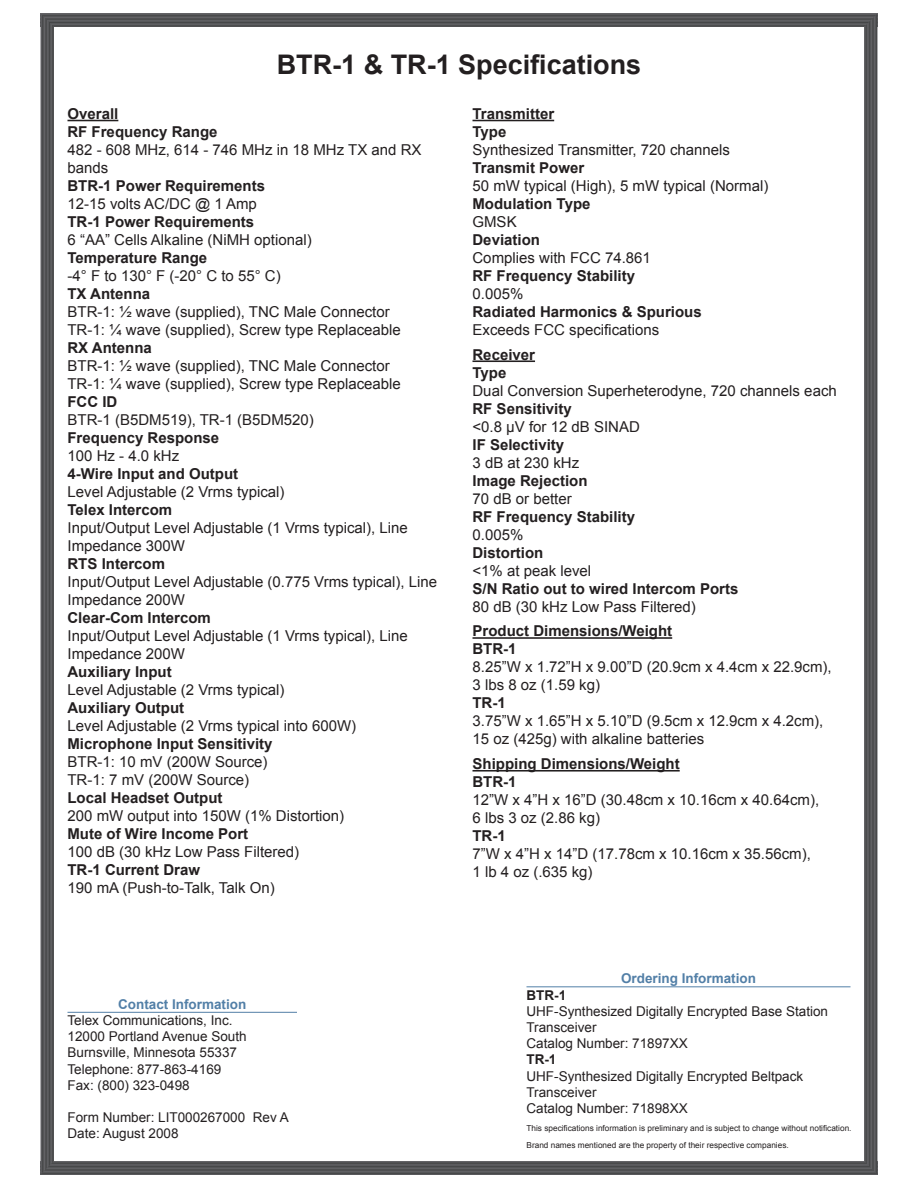
<style>
.page{position:relative;width:918px;height:1188px;background:#fff}
.page>*{position:absolute;margin:0;border:0;box-sizing:border-box;transform-origin:0 0}
.Product_Name{font:700 27px "Arial";color:#231f20}
.Feature{font:15px/18px "Arial";color:#231f20}
.Feature-2{font:700 15px/18px "Arial";color:#231f20}
.Subheader{font:15px/18px "Arial";color:#231f20}
.Subheader-2{font:700 15px/18px "Arial";color:#231f20}
.Baseline_Details{font:13.5px/16.2px "Arial";color:#231f20}
.Baseline_Header{font:700 13.5px "Arial";color:#527fa7}
.Baseline_Product_Nam{font:700 13.5px "Arial";color:#231f20}
.Disclaimer{font:8.25px "Arial";color:#231f20}
.s1{font-weight:700}
.s2{font-weight:400}
</style>
<div class="page">
<svg style="left:54px;top:1161px;width:810px;height:13px;background:#545457"></svg>
<svg style="left:54px;top:14px;width:810px;height:13px;background:#535456"></svg>
<svg style="left:864px;top:14px;width:13px;height:1160px;background:#545456"></svg>
<svg style="left:40px;top:14px;width:14px;height:1160px;background:#5f6062"></svg>
<hr style="left:68px;top:120px;width:50px;height:1px;background:#231f20">
<hr style="left:472px;top:120px;width:82px;height:1px;background:#231f20">
<hr style="left:472px;top:360px;width:63px;height:2px;background:#231f20">
<hr style="left:472px;top:637px;width:200px;height:2px;background:#231f20">
<hr style="left:472px;top:770px;width:208px;height:2px;background:#231f20">
<hr style="left:526px;top:987px;width:324px;height:1px;background:#527fa7">
<hr style="left:68px;top:1012px;width:229px;height:1px;background:#527fa7">
<p class="Product_Name" style="left:277px;top:46px;width:366px">BTR-1 &amp; TR-1 Specifications</p>
<p class="Subheader-2" style="left:68px;top:105px;width:52px">Overall</p>
<p class="Subheader" style="left:68px;top:123px;width:356px"><span class="s1">RF Frequency Range<br></span>482 - 608 MHz, 614 - 746 MHz in 18 MHz TX and RX bands</p>
<p class="Subheader-2" style="left:68px;top:177px;width:199px">BTR-1 Power Requirements</p>
<p class="Feature" style="left:68px;top:195px;width:191px">12-15 volts AC/DC @ 1 Amp</p>
<p class="Subheader-2" style="left:68px;top:213px;width:188px">TR-1 Power Requirements</p>
<p class="Feature" style="left:68px;top:231px;width:246px">6 “AA” Cells Alkaline (NiMH optional)</p>
<p class="Subheader" style="left:68px;top:249px;width:215px"><span class="s1">Temperature Range<br></span>-4° F to 130° F (-20° C to 55° C)</p>
<p class="Subheader" style="left:68px;top:285px;width:324px"><span class="s1">TX Antenna<br></span>BTR-1: ½ wave (supplied), TNC Male Connector</p>
<p class="Feature" style="left:68px;top:321px;width:335px">TR-1: ¼ wave (supplied), Screw type Replaceable</p>
<p class="Subheader-2" style="left:68px;top:339px;width:86px">RX Antenna</p>
<p class="Feature" style="left:68px;top:357px;width:324px">BTR-1: ½ wave (supplied), TNC Male Connector</p>
<p class="Feature" style="left:68px;top:375px;width:335px">TR-1: ¼ wave (supplied), Screw type Replaceable</p>
<p class="Subheader-2" style="left:68px;top:393px;width:51px">FCC ID</p>
<p class="Feature" style="left:68px;top:411px;width:248px">BTR-1 (B5DM519), TR-1 (B5DM520)</p>
<p class="Subheader-2" style="left:68px;top:429px;width:153px">Frequency Response<br><span class="s2">100 Hz - 4.0 kHz</span></p>
<p class="Subheader-2" style="left:68px;top:465px;width:172px">4-Wire Input and Output</p>
<p class="Subheader" style="left:68px;top:483px;width:219px">Level Adjustable (2 Vrms typical)</p>
<p class="Subheader" style="left:68px;top:501px;width:342px"><span class="s1">Telex Intercom<br></span>Input/Output Level Adjustable (1 Vrms typical), Line<br>Impedance 300W</p>
<p class="Feature" style="left:68px;top:555px;width:371px"><span class="s1">RTS Intercom<br></span>Input/Output Level Adjustable (0.775 Vrms typical), Line<br>Impedance 200W</p>
<p class="Feature" style="left:68px;top:609px;width:342px"><span class="s1">Clear-Com Intercom<br></span>Input/Output Level Adjustable (1 Vrms typical), Line<br>Impedance 200W</p>
<p class="Feature" style="left:68px;top:663px;width:219px"><span class="s1">Auxiliary Input<br></span>Level Adjustable (2 Vrms typical)</p>
<p class="Feature" style="left:68px;top:699px;width:290px"><span class="s1">Auxiliary Output<br></span>Level Adjustable (2 Vrms typical into 600W)</p>
<p class="Feature-2" style="left:68px;top:735px;width:207px">Microphone Input Sensitivity<br><span class="s2">BTR-1: 10 mV (200W Source)</span></p>
<p class="Feature" style="left:68px;top:771px;width:183px">TR-1: 7 mV (200W Source)</p>
<p class="Feature" style="left:68px;top:789px;width:278px"><span class="s1">Local Headset Output<br></span>200 mW output into 150W (1% Distortion)</p>
<p class="Feature" style="left:68px;top:825px;width:233px"><span class="s1">Mute of Wire Income Port<br></span>100 dB (30 kHz Low Pass Filtered)</p>
<p class="Feature" style="left:68px;top:861px;width:209px"><span class="s1">TR-1 Current Draw<br></span>190 mA (Push-to-Talk, Talk On)</p>
<p class="Baseline_Header" style="left:118px;top:995px;width:130px">Contact Information</p>
<p class="Baseline_Details" style="left:68px;top:1012px;width:167px">Telex Communications, Inc.</p>
<p class="Baseline_Details" style="left:68px;top:1028px;width:181px">12000 Portland Avenue South</p>
<p class="Baseline_Details" style="left:68px;top:1045px;width:171px">Burnsville, Minnesota 55337</p>
<p class="Baseline_Details" style="left:68px;top:1061px;width:155px">Telephone: 877-863-4169</p>
<p class="Baseline_Details" style="left:68px;top:1077px;width:124px">Fax: (800) 323-0498</p>
<p class="Baseline_Details" style="left:68px;top:1109px;width:223px">Form Number: LIT000267000 Rev A</p>
<p class="Baseline_Details" style="left:68px;top:1126px;width:113px">Date: August 2008</p>
<p class="Subheader-2" style="left:472px;top:105px;width:83px">Transmitter</p>
<p class="Feature" style="left:472px;top:123px;width:259px"><span class="s1">Type<br></span>Synthesized Transmitter, 720 channels</p>
<p class="Feature" style="left:472px;top:159px;width:297px"><span class="s1">Transmit Power<br></span>50 mW typical (High), 5 mW typical (Normal)</p>
<p class="Feature-2" style="left:472px;top:195px;width:120px">Modulation Type</p>
<p class="Feature" style="left:472px;top:213px;width:46px">GMSK</p>
<p class="Feature-2" style="left:472px;top:231px;width:69px">Deviation</p>
<p class="Feature" style="left:472px;top:249px;width:180px">Complies with FCC 74.861</p>
<p class="Feature-2" style="left:472px;top:267px;width:164px">RF Frequency Stability<br><span class="s2">0.005%</span></p>
<p class="Feature-2" style="left:472px;top:303px;width:231px">Radiated Harmonics &amp; Spurious<br><span class="s2">Exceeds FCC specifications</span></p>
<p class="Subheader-2" style="left:472px;top:346px;width:64px">Receiver</p>
<p class="Feature" style="left:472px;top:364px;width:366px"><span class="s1">Type<br></span>Dual Conversion Superheterodyne, 720 channels each</p>
<p class="Feature" style="left:472px;top:400px;width:169px"><span class="s1">RF Sensitivity<br></span>&lt;0.8 μV for 12 dB SINAD</p>
<p class="Feature-2" style="left:472px;top:436px;width:108px">IF Selectivity<br><span class="s2">3 dB at 230 kHz</span></p>
<p class="Feature-2" style="left:472px;top:472px;width:117px">Image Rejection<br><span class="s2">70 dB or better</span></p>
<p class="Feature-2" style="left:472px;top:508px;width:164px">RF Frequency Stability<br><span class="s2">0.005%</span></p>
<p class="Feature" style="left:472px;top:544px;width:120px"><span class="s1">Distortion<br></span>&lt;1% at peak level</p>
<p class="Feature-2" style="left:472px;top:580px;width:267px">S/N Ratio out to wired Intercom Ports<br><span class="s2">80 dB (30 kHz Low Pass Filtered)</span></p>
<p class="Subheader-2" style="left:472px;top:623px;width:201px">Product Dimensions/Weight</p>
<p class="Subheader-2" style="left:472px;top:641px;width:46px">BTR-1</p>
<p class="Feature" style="left:472px;top:658px;width:361px">8.25”W x 1.72”H x 9.00”D (20.9cm x 4.4cm x 22.9cm),<br>3 lbs 8 oz (1.59 kg)</p>
<p class="Feature" style="left:472px;top:694px;width:352px"><span class="s1">TR-1<br></span>3.75”W x 1.65”H x 5.10”D (9.5cm x 12.9cm x 4.2cm),<br>15 oz (425g) with alkaline batteries</p>
<p class="Feature-2" style="left:472px;top:755px;width:209px">Shipping Dimensions/Weight</p>
<p class="Feature" style="left:472px;top:773px;width:348px"><span class="s1">BTR-1<br></span>12”W x 4”H x 16”D (30.48cm x 10.16cm x 40.64cm),<br>6 lbs 3 oz (2.86 kg)</p>
<p class="Feature" style="left:472px;top:827px;width:340px"><span class="s1">TR-1<br></span>7”W x 4”H x 14”D (17.78cm x 10.16cm x 35.56cm),</p>
<p class="Feature" style="left:472px;top:863px;width:122px">1 lb 4 oz (.635 kg)</p>
<p class="Baseline_Header" style="left:621px;top:970px;width:137px">Ordering Information</p>
<p class="Baseline_Product_Nam" style="left:526px;top:986px;width:41px">BTR-1</p>
<p class="Baseline_Details" style="left:526px;top:1003px;width:303px">UHF-Synthesized Digitally Encrypted Base Station<br>Transceiver</p>
<p class="Baseline_Details" style="left:526px;top:1036px;width:163px">Catalog Number: 71897XX</p>
<p class="Baseline_Product_Nam" style="left:526px;top:1051px;width:31px">TR-1</p>
<p class="Baseline_Details" style="left:526px;top:1068px;width:278px">UHF-Synthesized Digitally Encrypted Beltpack<br>Transceiver</p>
<p class="Baseline_Details" style="left:526px;top:1100px;width:163px">Catalog Number: 71898XX</p>
<p class="Disclaimer" style="left:526px;top:1123px;width:327px">This specifications information is preliminary and is subject to change without notification.</p>
<p class="Disclaimer" style="left:526px;top:1139px;width:264px">Brand names mentioned are the property of their respective companies.</p>
</div>
